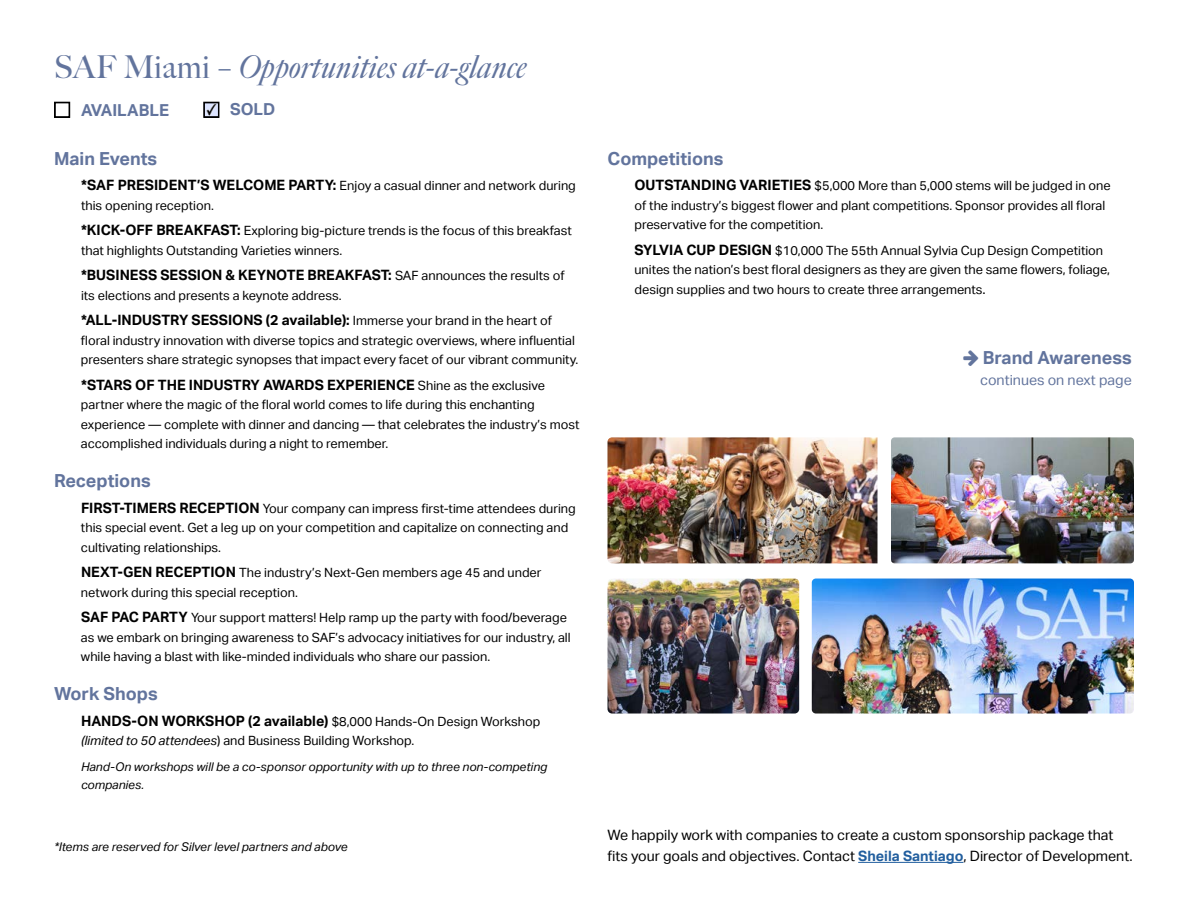
<style>
.page{position:relative;width:1188px;height:918px;background:#fff}
.page>*{position:absolute;margin:0;border:0;box-sizing:border-box;transform-origin:0 0}
.t1{font:italic 31.5px "Big Caslon FB";letter-spacing:.01em;color:#62749d}
.t2{font:700 18px "Aktiv Grotesk";color:#62749d}
.t3{font:700 16.5px "Aktiv Grotesk";color:#62749d}
.t4{font:700 14.25px "Aktiv Grotesk";color:#000}
.t5{font:14.25px/21px "Aktiv Grotesk";color:#000}
.t6{font:14.25px "Aktiv Grotesk";color:#62749d}
.t7{font:12.75px/19.5px "Aktiv Grotesk";color:#000}
.t8{font:italic 12px/18px "Aktiv Grotesk";color:#000}
.s1{font-style:normal}
.s2{font-weight:700;font-size:14.25px}
.s3{font-weight:400;font-size:12.75px}
.s4{font-style:italic}
.s5{font-size:14.25px}
.s6{font-weight:700;color:#215e9e}
</style>
<div class="page">
<img style="left:207px;top:105px;width:9px;height:9px">
<div style="left:203px;top:102px;width:16px;height:16px;border:2px solid #000"></div>
<div style="left:54px;top:102px;width:16px;height:16px;border:2px solid #000"></div>
<img style="left:812px;top:579px;width:322px;height:135px">
<img style="left:608px;top:437px;width:270px;height:126px">
<img style="left:608px;top:579px;width:191px;height:135px">
<img style="left:891px;top:437px;width:243px;height:126px">
<hr style="left:858px;top:862px;width:105px;height:1px;background:#215e9e">
<svg style="left:54px;top:117px;width:17px;height:1px"></svg>
<h1 class="t1" style="left:54px;top:48px;width:474px"><span class="s1">SAF Miami –</span> Opportunities at-a-glance</h1>
<p class="t3" style="left:81px;top:100px;width:90px">AVAILABLE</p>
<p class="t3" style="left:230px;top:100px;width:47px">SOLD</p>
<h2 class="t2" style="left:54px;top:148px;width:105px">Main Events</h2>
<p class="t7" style="left:81px;top:176px;width:496px"><span class="s2">*SAF PRESIDENT’S WELCOME PARTY:</span> Enjoy a casual dinner and network during this opening reception.</p>
<p class="t7" style="left:81px;top:221px;width:492px"><span class="s2">*KICK-OFF BREAKFAST:</span> Exploring big-picture trends is the focus of this breakfast that highlights Outstanding Varieties winners.</p>
<p class="t4" style="left:81px;top:267px;width:485px">*BUSINESS SESSION &amp; KEYNOTE BREAKFAST: <span class="s3">SAF announces the results of</span></p>
<p class="t7" style="left:81px;top:285px;width:262px">its elections and presents a keynote address.</p>
<p class="t4" style="left:81px;top:312px;width:473px">*ALL-INDUSTRY SESSIONS (2 available): <span class="s3">Immerse your brand in the heart of</span></p>
<p class="t7" style="left:81px;top:330px;width:499px">floral industry innovation with diverse topics and strategic overviews, where influential presenters share strategic synopses that impact every facet of our vibrant community.</p>
<p class="t4" style="left:81px;top:376px;width:466px">*STARS OF THE INDUSTRY AWARDS EXPERIENCE <span class="s3">Shine as the exclusive</span></p>
<p class="t7" style="left:81px;top:395px;width:500px">partner where the magic of the floral world comes to life during this enchanting experience — complete with dinner and dancing — that celebrates the industry’s most accomplished individuals during a night to remember.</p>
<h2 class="t2" style="left:54px;top:470px;width:98px">Receptions</h2>
<p class="t7" style="left:81px;top:499px;width:496px"><span class="s2">FIRST-TIMERS RECEPTION</span> Your company can impress first-time attendees during this special event. Get a leg up on your competition and capitalize on connecting and cultivating relationships.</p>
<p class="t7" style="left:81px;top:563px;width:462px"><span class="s2">NEXT-GEN RECEPTION</span> The industry’s Next-Gen members age 45 and under network during this special reception.</p>
<p class="t7" style="left:81px;top:608px;width:491px"><span class="s2">SAF PAC PARTY</span> Your support matters! Help ramp up the party with food/beverage as we embark on bringing awareness to SAF’s advocacy initiatives for our industry, all while having a blast with like-minded individuals who share our passion.</p>
<h2 class="t2" style="left:54px;top:683px;width:105px">Work Shops</h2>
<p class="t4" style="left:81px;top:712px;width:461px">HANDS-ON WORKSHOP (2 available) <span class="s3">$8,000 Hands-On Design Workshop</span></p>
<p class="t7" style="left:81px;top:731px;width:335px"><span class="s4">(limited to 50 attendees</span>) and Business Building Workshop.</p>
<p class="t8" style="left:81px;top:758px;width:468px">Hand-On workshops will be a co-sponsor opportunity with up to three non-competing companies.</p>
<p class="t8" style="left:54px;top:838px;width:295px">*Items are reserved for Silver level partners and above</p>
<h2 class="t2" style="left:608px;top:148px;width:117px">Competitions</h2>
<p class="t7" style="left:634px;top:176px;width:478px"><span class="s2">OUTSTANDING VARIETIES</span> $5,000 More than 5,000 stems will be judged in one of the industry’s biggest flower and plant competitions. Sponsor provides all floral preservative for the competition.</p>
<p class="t7" style="left:634px;top:241px;width:477px"><span class="s2">SYLVIA CUP DESIGN</span> $10,000 The 55th Annual Sylvia Cup Design Competition unites the nation’s best floral designers as they are given the same flowers, foliage, design supplies and two hours to create three arrangements<span class="s5">.</span></p>
<h2 class="t2" style="left:983px;top:347px;width:150px">Brand Awareness</h2>
<p class="t6" style="left:980px;top:372px;width:153px">continues on next page</p>
<p class="t5" style="left:608px;top:825px;width:527px">We happily work with companies to create a custom sponsorship package that fits your goals and objectives. Contact <span class="s6">Sheila Santiago</span>, Director of Development.</p>
</div>
